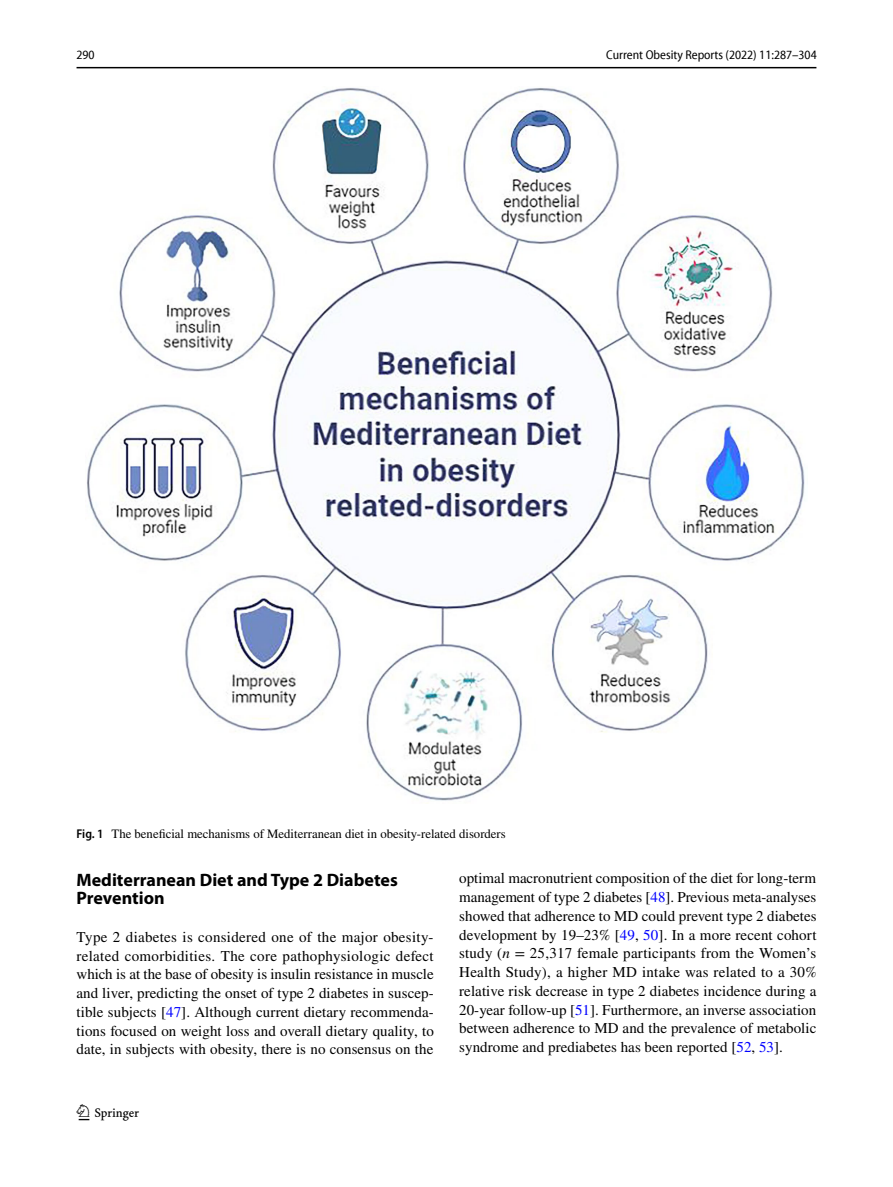
<style>
.page{position:relative;width:893px;height:1187px;background:#fff}
.page>*{position:absolute;margin:0;border:0;box-sizing:border-box;transform-origin:0 0}
.t1{font:22.5px "Springnew Regular 2";color:#000}
.t2{font:700 18px/18.8px "Myriad Pro";color:#000}
.t3{font:15px/18.8px "STIX";letter-spacing:.005em;color:#000;text-align:justify}
.t4{font:12.75px "STIX";color:#000}
.t5{font:semi-condensed 12.75px "Myriad Pro Unic";color:#000}
.s1{font-family:"Myriad Pro";font-weight:600;font-stretch:semi-condensed}
.s2{color:#00f}
.s3{font-style:italic}
</style>
<div class="page">
<hr style="left:77px;top:67px;width:739px;height:1px;background:#000">
<img style="left:87px;top:88px;width:718px;height:713px">
<p class="t5" style="left:77px;top:50px;width:20px">290</p>
<p class="t5" style="left:606px;top:50px;width:212px">Current Obesity Reports (2022) 11:287–304</p>
<p class="t4" style="left:77px;top:825px;width:431px"><span class="s1">Fig. 1</span> The beneficial mechanisms of Mediterranean diet in obesity-related disorders</p>
<p class="t2" style="left:77px;top:869px;width:323px">Mediterranean Diet and Type 2 Diabetes<br>Prevention</p>
<p class="t3" style="left:77px;top:928px;width:359px">Type 2 diabetes is considered one of the major obesity&shy;related comorbidities. The core pathophysiologic defect which is at the base of obesity is insulin resistance in muscle and liver, predicting the onset of type 2 diabetes in suscep&shy;tible subjects [<span class="s2">47</span>]. Although current dietary recommenda&shy;tions focused on weight loss and overall dietary quality, to date, in subjects with obesity, there is no consensus on the</p>
<h1 class="t1" style="left:79px;top:1104px;width:62px">1 3</h1>
<p class="t3" style="left:459px;top:869px;width:359px">optimal macronutrient composition of the diet for long-term management of type 2 diabetes [<span class="s2">48</span>]. Previous meta-analyses showed that adherence to MD could prevent type 2 diabetes development by 19–23% [<span class="s2">49</span>, <span class="s2">50</span>]. In a more recent cohort study (<span class="s3">n</span> = 25,317 female participants from the Women’s Health Study), a higher MD intake was related to a 30% relative risk decrease in type 2 diabetes incidence during a 20-year follow-up [<span class="s2">51</span>]. Furthermore, an inverse association between adherence to MD and the prevalence of metabolic syndrome and prediabetes has been reported [<span class="s2">52</span>, <span class="s2">53</span>].</p>
</div>
